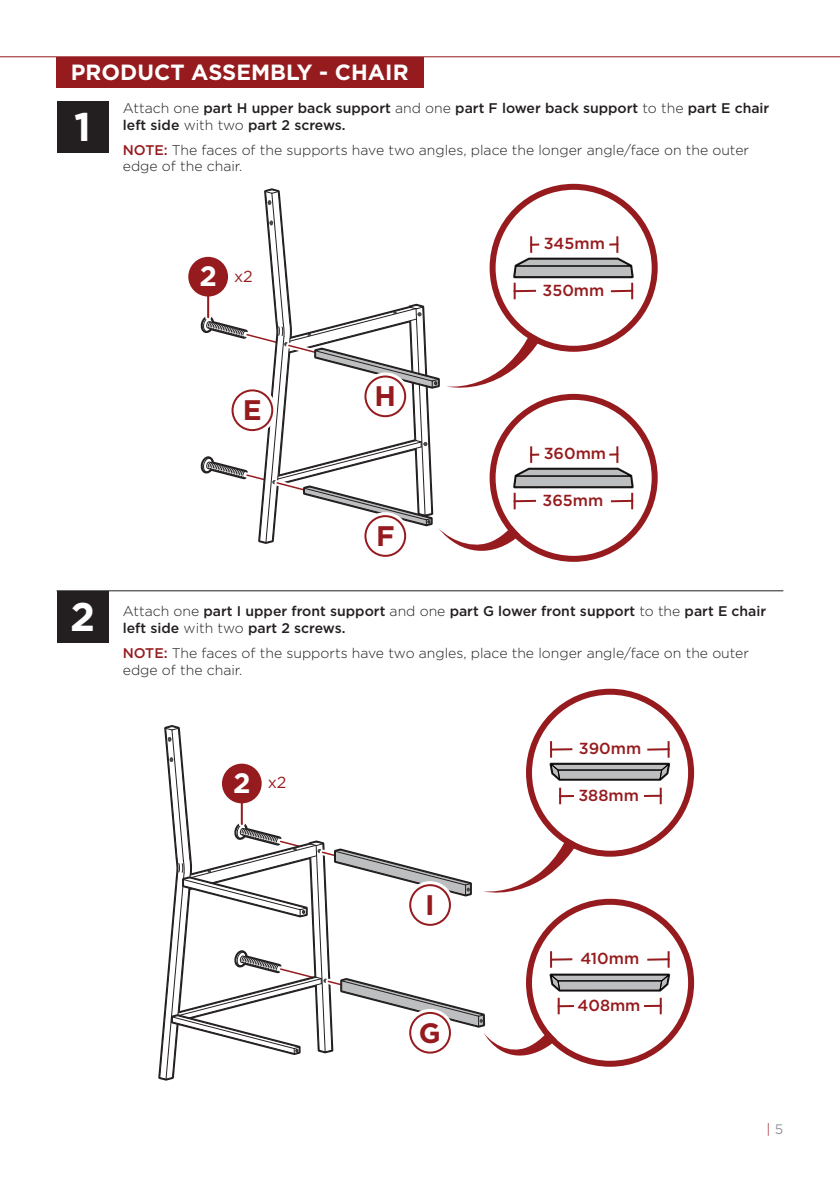
<style>
.page{position:relative;width:840px;height:1191px;background:#fff}
.page>*{position:absolute;margin:0;border:0;box-sizing:border-box;transform-origin:0 0}
.t1{font:700 40px "Gotham";color:#fff}
.t2{font:700 28.2px "Gotham";color:#961b1e}
.t3{font:700 28px "Gotham";color:#961b1e}
.t4{font:700 22px "Gotham";color:#fff}
.t5{font:500 16px "Gotham";color:#961b1e}
.t6{font:16px "Gotham";color:#961b1e}
.t7{font:500 14px/16.8px "Gotham";color:#231f20}
.t8{font:300 14px/16.8px "Gotham";color:#231f20}
.t9{font:300 13.8px "Gotham";color:#961b1e}
.s1{font-weight:300}
.s2{font-weight:500;color:#961b1e}
.s3{font-weight:700;font-size:28px;color:#fff}
.s4{font-weight:400;color:#939598}
</style>
<div class="page">
<div style="left:57px;top:57px;width:366px;height:30px;background:#961b1e"></div>
<hr style="left:0;top:56px;width:839px;height:1px;background:#961b1e">
<div style="left:57px;top:101px;width:51px;height:52px;background:#231f20"></div>
<hr style="left:57px;top:590px;width:726px;height:1px;background:#231f20">
<div style="left:57px;top:591px;width:51px;height:51px;background:#231f20"></div>
<div style="left:188px;top:257px;width:40px;height:39px;background:#961b1e;border-radius:50%"></div>
<svg style="left:198px;top:184px;width:459px;height:378px"></svg>
<svg style="left:159px;top:688px;width:534px;height:391px"></svg>
<h3 class="t4" style="left:71px;top:58px;width:339px">PRODUCT ASSEMBLY - CHAIR</h3>
<h1 class="t1" style="left:74px;top:100px;width:18px">1</h1>
<p class="t7" style="left:123px;top:99px;width:647px"><span class="s1">Attach one</span> part H upper back support <span class="s1">and one</span> part F lower back support <span class="s1">to the</span> part E chair left side <span class="s1">with two</span> part 2 screws.</p>
<p class="t8" style="left:123px;top:141px;width:627px"><span class="s2">NOTE:</span> The faces of the supports have two angles, place the longer angle/face on the outer edge of the chair.</p>
<p class="t6" style="left:199px;top:266px;width:55px"><span class="s3">2</span> x2</p>
<h2 class="t2" style="left:243px;top:391px;width:20px">E</h2>
<h2 class="t2" style="left:374px;top:377px;width:23px">H</h2>
<h2 class="t2" style="left:376px;top:517px;width:20px">F</h2>
<p class="t5" style="left:543px;top:233px;width:63px">345mm</p>
<p class="t5" style="left:542px;top:279px;width:63px">350mm</p>
<p class="t5" style="left:543px;top:443px;width:64px">360mm</p>
<p class="t5" style="left:542px;top:489px;width:62px">365mm</p>
<h1 class="t1" style="left:70px;top:590px;width:26px">2</h1>
<p class="t7" style="left:123px;top:602px;width:644px"><span class="s1">Attach one</span> part I upper front support <span class="s1">and one</span> part G lower front support <span class="s1">to the</span> part E chair left side <span class="s1">with two</span> part 2 screws.</p>
<p class="t8" style="left:123px;top:644px;width:627px"><span class="s2">NOTE:</span> The faces of the supports have two angles, place the longer angle/face on the outer edge of the chair.</p>
<p class="t6" style="left:233px;top:772px;width:55px"><span class="s3">2</span> x2</p>
<h2 class="t2" style="left:425px;top:886px;width:11px">I</h2>
<h3 class="t3" style="left:418px;top:1014px;width:23px">G</h3>
<p class="t5" style="left:578px;top:738px;width:64px">390mm</p>
<p class="t5" style="left:578px;top:784px;width:62px">388mm</p>
<p class="t5" style="left:580px;top:948px;width:60px">410mm</p>
<p class="t5" style="left:577px;top:994px;width:64px">408mm</p>
<p class="t9" style="left:766px;top:1120px;width:18px">| <span class="s4">5</span></p>
</div>
